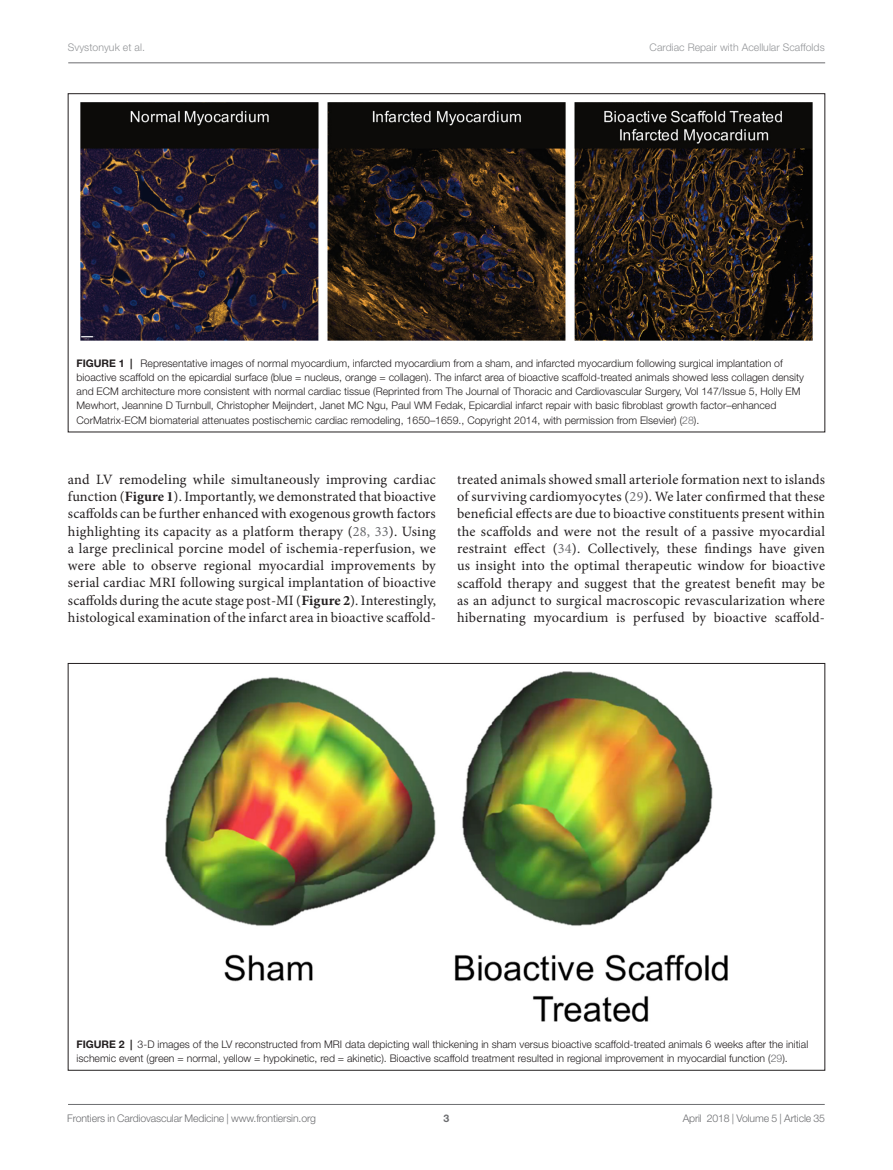
<style>
.page{position:relative;width:893px;height:1170px;background:#fff}
.page>*{position:absolute;margin:0;border:0;box-sizing:border-box;transform-origin:0 0}
.t1{font:14.25px/17.2px "Minion Pro";letter-spacing:.01em;color:#231f20;text-align:justify}
.t2{font:300 10.5px/14.2px "Helvetica Neue LT Std";color:#231f20}
.t3{font:300 10.5px "Helvetica Neue LT Std";letter-spacing:-.015em;color:#6c6d70}
.t4{font:300 10.5px "Helvetica Neue LT Std";letter-spacing:.005em;color:#939598}
.t5{font:700 10.5px "Helvetica Neue LT Std";color:#6c6d70}
.s1{font-weight:700}
.s2{color:#6c6d70}
</style>
<div class="page">
<hr style="left:68px;top:63px;width:757px;height:1px;background:#6c6d70">
<hr style="left:68px;top:1104px;width:757px;height:1px;background:#6c6d70">
<img style="left:81px;top:102px;width:731px;height:238px">
<img style="left:166px;top:671px;width:561px;height:350px">
<p class="t4" style="left:68px;top:41px;width:79px">Svystonyuk et al.</p>
<p class="t4" style="left:650px;top:41px;width:177px">Cardiac Repair with Acellular Scaffolds</p>
<p class="t2" style="left:77px;top:355px;width:729px"><span class="s1">FIGUR E 1 |</span> Representative images of normal myocardium, infarcted myocardium from a sham, and infarcted myocardium following surgical implantation of bioactive scaffold on the epicardial surface (blue = nucleus, orange = collagen). The infarct area of bioactive scaffold-treated animals showed less collagen density and ECM architecture more consistent with normal cardiac tissue (Reprinted from The Journal of Thoracic and Cardiovascular Surgery, Vol 147/Issue 5, Holly EM Mewhort, Jeannine D Turnbull, Christopher Meijndert, Janet MC Ngu, Paul WM Fedak, Epicardial infarct repair with basic fibroblast growth factor–enhanced CorMatrix-ECM biomaterial attenuates postischemic cardiac remodeling, 1650–1659., Copyright 2014, with permission from Elsevier) (<span class="s2">28</span>).</p>
<p class="t1" style="left:68px;top:470px;width:370px">and LV remodeling while simultaneously improving cardiac function (<span class="s1">Figure 1</span>). Importantly, we demonstrated that bioactive scaffolds can be further enhanced with exogenous growth factors highlighting its capacity as a platform therapy (<span class="s2">28, 33</span>). Using a large preclinical porcine model of ischemia-reperfusion, we were able to observe regional myocardial improvements by serial cardiac MRI following surgical implantation of bioactive scaffolds during the acute stage post-MI (<span class="s1">Figure 2</span>). Interestingly, histological examination of the infarct area in bioactive scaffold-</p>
<p class="t1" style="left:457px;top:471px;width:369px">treated animals showed small arteriole formation next to islands of surviving cardiomyocytes (<span class="s2">29</span>). We later confirmed that these beneficial effects are due to bioactive constituents present within the scaffolds and were not the result of a passive myocardial restraint effect (<span class="s2">34</span>). Collectively, these findings have given us insight into the optimal therapeutic window for bioactive scaffold therapy and suggest that the greatest benefit may be as an adjunct to surgical macroscopic revascularization where hibernating myocardium is perfused by bioactive scaffold-</p>
<p class="t2" style="left:77px;top:1036px;width:733px"><span class="s1">FIGURE 2 |</span> 3-D images of the LV reconstructed from MRI data depicting wall thickening in sham versus bioactive scaffold-treated animals 6 weeks after the initial ischemic event (green = normal, yellow = hypokinetic, red = akinetic). Bioactive scaffold treatment resulted in regional improvement in myocardial function (<span class="s2">29</span>).</p>
<p class="t3" style="left:67px;top:1111px;width:250px">Frontiers in Cardiovascular Medicine | www.frontiersin.org</p>
<p class="t5" style="left:443px;top:1111px;width:7px">3</p>
<p class="t3" style="left:683px;top:1111px;width:144px">April 2018 | Volume 5 | Article 35</p>
</div>
